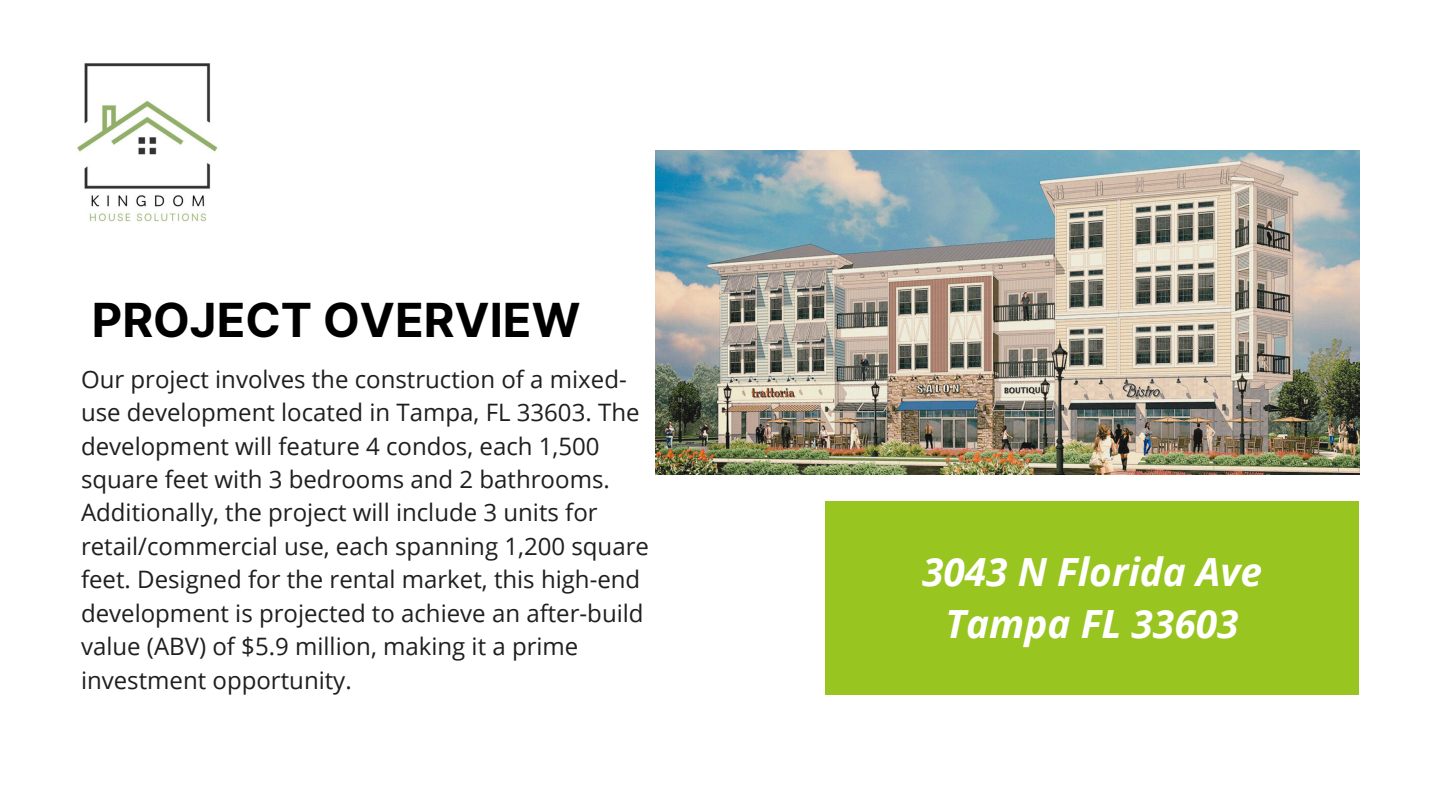
<style>
.page{position:relative;width:1440px;height:810px;background:#fff}
.page>*{position:absolute;margin:0;border:0;box-sizing:border-box;transform-origin:0 0}
.t1{font:700 47px "Inter";color:#000}
.t2{font:italic 700 38.8px/52.8px "Open Sans";color:#fff;text-align:center}
.t3{font:24px/33.5px "Open Sans";color:#201e1e}
</style>
<div class="page">
<div style="left:825px;top:502px;width:534px;height:193px;background:#98c51f"></div>
<img style="left:77px;top:63px;width:141px;height:159px">
<img style="left:656px;top:150px;width:703px;height:324px">
<p class="t1" style="left:92px;top:292px;width:490px">PROJECT OVERVIEW</p>
<p class="t3" style="left:81px;top:362px;width:570px">Our project involves the construction of a mixed&shy;use development located in Tampa, FL 33603. The development will feature 4 condos, each 1,500 square feet with 3 bedrooms and 2 bathrooms.<br>Additionally, the project will include 3 units for retail/commercial use, each spanning 1,200 square feet. Designed for the rental market, this high-end development is projected to achieve an after-build value (ABV) of $5.9 million, making it a prime investment opportunity.</p>
<h2 class="t2" style="left:922px;top:544px;width:342px">3043 N Florida Ave<br>Tampa FL 33603</h2>
</div>
